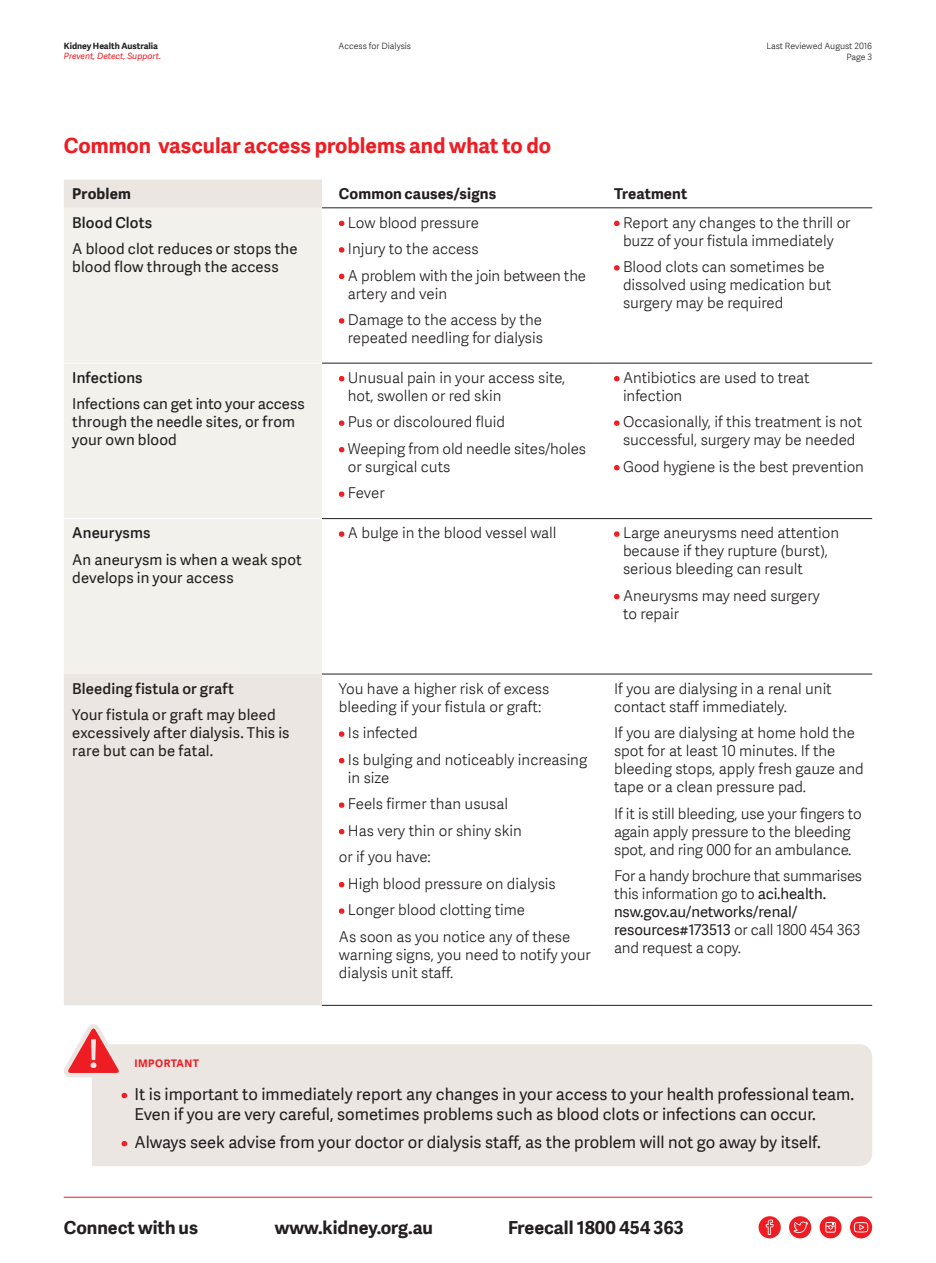
<style>
.page{position:relative;width:936px;height:1263px;background:#fff}
.page>*{position:absolute;margin:0;border:0;box-sizing:border-box;transform-origin:0 0}
.t1{font:700 21px "Adelle Sans";color:#ee1d23}
.t2{font:700 18px "Adelle Sans";color:#231f20}
.t3{font:16.5px/19.8px "Adelle Sans";color:#231f20}
.t4{font:300 15px/18px "Adelle Sans";color:#231f20}
.HEADER_2{font:15px/18px "Adelle Sans";letter-spacing:.005em;color:#231f20}
.t5{font:300 15px/18px "Adelle Sans";letter-spacing:-.02em;color:#231f20}
.HEADER_2-2{font:600 15px "Adelle Sans";letter-spacing:.005em;color:#231f20}
.HEADER_2-3{font:700 15px "Adelle Sans";letter-spacing:.01em;color:#231f20}
.t6{font:700 10.5px "Adelle Sans";letter-spacing:.05em;color:#ee1d23}
.t7{font:300 8.7px/10.5px "Adelle Sans";color:#231f20;text-align:right}
.t8{font:italic 8.7px "Adelle Sans";color:#ee1d23}
.t9{font:700 8.7px "Adelle Sans";color:#231f20}
.s1{color:#ee1d23}
.s2{font-weight:400}
.s3{font-weight:300;font-size:15px;color:#ee1d23}
</style>
<div class="page">
<hr style="left:64px;top:1197px;width:808px;height:1px;background:#ee1d23">
<div style="left:758px;top:1216px;width:22px;height:22px;background:#ee1d23;border-radius:50%"></div>
<svg style="left:765px;top:1219px;width:8px;height:16px"></svg>
<div style="left:789px;top:1216px;width:22px;height:22px;background:#ee1d23;border-radius:50%"></div>
<svg style="left:793px;top:1221px;width:14px;height:12px"></svg>
<svg style="left:819px;top:1216px;width:22px;height:22px"></svg>
<svg style="left:825px;top:1222px;width:10px;height:10px"></svg>
<svg style="left:849px;top:1216px;width:23px;height:22px"></svg>
<svg style="left:853px;top:1222px;width:15px;height:10px"></svg>
<div style="left:64px;top:180px;width:258px;height:825px;background:#ebe6e1"></div>
<div style="left:64px;top:208px;width:258px;height:466px;background:#f2f1ec"></div>
<hr style="left:64px;top:363px;width:258px;height:1px;background:#fff">
<hr style="left:64px;top:518px;width:258px;height:1px;background:#fff">
<hr style="left:322px;top:207px;width:275px;height:1px;background:#231f20">
<hr style="left:597px;top:207px;width:275px;height:1px;background:#231f20">
<hr style="left:322px;top:363px;width:275px;height:1px;background:#231f20">
<hr style="left:597px;top:363px;width:275px;height:1px;background:#231f20">
<hr style="left:322px;top:518px;width:275px;height:1px;background:#231f20">
<hr style="left:597px;top:518px;width:275px;height:1px;background:#231f20">
<hr style="left:322px;top:674px;width:275px;height:1px;background:#231f20">
<hr style="left:597px;top:674px;width:275px;height:1px;background:#231f20">
<hr style="left:322px;top:1005px;width:275px;height:1px;background:#231f20">
<hr style="left:597px;top:1005px;width:275px;height:1px;background:#231f20">
<svg style="left:339px;top:220px;width:6px;height:6px"></svg>
<svg style="left:339px;top:247px;width:6px;height:6px"></svg>
<svg style="left:339px;top:273px;width:6px;height:7px"></svg>
<svg style="left:339px;top:318px;width:6px;height:6px"></svg>
<svg style="left:614px;top:220px;width:6px;height:6px"></svg>
<svg style="left:614px;top:265px;width:6px;height:6px"></svg>
<svg style="left:339px;top:376px;width:6px;height:6px"></svg>
<svg style="left:339px;top:420px;width:6px;height:6px"></svg>
<svg style="left:339px;top:447px;width:6px;height:6px"></svg>
<svg style="left:339px;top:491px;width:6px;height:6px"></svg>
<svg style="left:614px;top:376px;width:6px;height:6px"></svg>
<svg style="left:614px;top:420px;width:6px;height:6px"></svg>
<svg style="left:614px;top:465px;width:6px;height:6px"></svg>
<svg style="left:339px;top:531px;width:6px;height:6px"></svg>
<svg style="left:614px;top:531px;width:6px;height:6px"></svg>
<svg style="left:614px;top:594px;width:6px;height:6px"></svg>
<svg style="left:339px;top:731px;width:6px;height:6px"></svg>
<svg style="left:339px;top:758px;width:6px;height:6px"></svg>
<svg style="left:339px;top:802px;width:6px;height:6px"></svg>
<svg style="left:339px;top:829px;width:6px;height:6px"></svg>
<svg style="left:339px;top:882px;width:6px;height:6px"></svg>
<svg style="left:339px;top:908px;width:6px;height:6px"></svg>
<div style="left:92px;top:1044px;width:780px;height:122px;background:#ebe6e1"></div>
<svg style="left:120px;top:1092px;width:8px;height:7px"></svg>
<svg style="left:120px;top:1140px;width:8px;height:7px"></svg>
<svg style="left:64px;top:1024px;width:60px;height:53px"></svg>
<p class="t9" style="left:64px;top:41px;width:96px">Kidney Health Australia</p>
<p class="t8" style="left:64px;top:52px;width:99px">Prevent, Detect, Support.</p>
<p class="t7" style="left:338px;top:41px;width:74px">Access for Dialysis</p>
<p class="t7" style="left:766px;top:41px;width:107px">Last Reviewed August 2016<br>Page 3</p>
<p class="t1" style="left:64px;top:133px;width:489px">Common vascular access problems and what to do</p>
<p class="HEADER_2-3" style="left:72px;top:185px;width:60px">Problem</p>
<p class="HEADER_2-3" style="left:339px;top:185px;width:159px">Common causes/signs</p>
<p class="HEADER_2-3" style="left:614px;top:185px;width:75px">Treatment</p>
<p class="HEADER_2-2" style="left:72px;top:214px;width:81px">Blood Clots</p>
<p class="HEADER_2" style="left:72px;top:240px;width:227px">A blood clot reduces or stops the blood flow through the access</p>
<p class="t4" style="left:339px;top:213px;width:141px"><span class="s1">•</span> Low blood pressure</p>
<p class="t4" style="left:339px;top:240px;width:141px"><span class="s1">•</span> Injury to the access</p>
<p class="t4" style="left:348px;top:266px;width:240px;text-indent:-9px"><span class="s1">•</span> A problem with the join between the artery and vein</p>
<p class="t4" style="left:339px;top:311px;width:205px;text-align:center"><span class="s1">•</span> Damage to the access by the repeated needling for dialysis</p>
<p class="t4" style="left:614px;top:213px;width:238px;text-align:center"><span class="s1">•</span> Report any changes to the thrill or buzz of your fistula immediately</p>
<p class="t4" style="left:623px;top:258px;width:210px;text-indent:-9px"><span class="s1">•</span> Blood clots can sometimes be dissolved using medication but surgery may be required</p>
<p class="HEADER_2-2" style="left:72px;top:369px;width:72px">Infections</p>
<p class="HEADER_2" style="left:72px;top:395px;width:234px">Infections can get into your access through the needle sites, or from your own blood</p>
<p class="t4" style="left:348px;top:369px;width:219px;text-indent:-9px"><span class="s1">•</span> Unusual pain in your access site, hot, swollen or red skin</p>
<p class="t4" style="left:339px;top:413px;width:167px"><span class="s1">•</span> Pus or discoloured fluid</p>
<p class="t4" style="left:348px;top:440px;width:240px;text-indent:-9px"><span class="s1">•</span> Weeping from old needle sites/holes or surgical cuts</p>
<p class="t4" style="left:339px;top:484px;width:47px"><span class="s1">•</span> Fever</p>
<p class="t4" style="left:623px;top:369px;width:188px;text-indent:-9px"><span class="s1">•</span> Antibiotics are used to treat infection</p>
<p class="t4" style="left:614px;top:413px;width:250px;text-align:center"><span class="s1">•</span> Occasionally, if this treatment is not successful, surgery may be needed</p>
<p class="t4" style="left:614px;top:458px;width:251px"><span class="s1">•</span> Good hygiene is the best prevention</p>
<p class="HEADER_2-2" style="left:72px;top:525px;width:80px">Aneurysms</p>
<p class="HEADER_2" style="left:72px;top:551px;width:231px">An aneurysm is when a weak spot develops in your access</p>
<p class="t4" style="left:339px;top:524px;width:219px"><span class="s1">•</span> A bulge in the blood vessel wall</p>
<p class="t4" style="left:623px;top:524px;width:218px;text-indent:-9px"><span class="s1">•</span> Large aneurysms need attention because if they rupture (burst), serious bleeding can result</p>
<p class="t4" style="left:623px;top:587px;width:198px;text-indent:-9px"><span class="s1">•</span> Aneurysms may need surgery to repair</p>
<p class="HEADER_2-2" style="left:72px;top:680px;width:163px">Bleeding fistula or graft</p>
<p class="HEADER_2" style="left:72px;top:706px;width:219px">Your fistula or graft may bleed excessively after dialysis. This is rare but can be fatal.</p>
<p class="t4" style="left:339px;top:680px;width:212px">You have a higher risk of excess bleeding if your fistula or graft:</p>
<p class="t4" style="left:339px;top:724px;width:80px"><span class="s1">•</span> Is infected</p>
<p class="t4" style="left:348px;top:751px;width:241px;text-indent:-9px"><span class="s1">•</span> Is bulging and noticeably increasing in size</p>
<p class="t4" style="left:339px;top:795px;width:171px"><span class="s1">•</span> Feels firmer than ususal</p>
<p class="t4" style="left:339px;top:822px;width:184px"><span class="s1">•</span> Has very thin or shiny skin</p>
<p class="t4" style="left:339px;top:848px;width:93px">or if you have:</p>
<p class="t4" style="left:339px;top:875px;width:218px"><span class="s1">•</span> High blood pressure on dialysis</p>
<p class="t4" style="left:339px;top:901px;width:188px"><span class="s1">•</span> Longer blood clotting time</p>
<p class="t4" style="left:339px;top:928px;width:253px">As soon as you notice any of these warning signs, you need to notify your dialysis unit staff.</p>
<p class="t4" style="left:614px;top:680px;width:219px">If you are dialysing in a renal unit contact staff immediately.</p>
<p class="t4" style="left:614px;top:724px;width:251px">If you are dialysing at home hold the spot for at least 10 minutes. If the bleeding stops, apply fresh gauze and tape or a clean pressure pad.</p>
<p class="t4" style="left:614px;top:805px;width:249px">If it is still bleeding, use your fingers to again apply pressure to the bleeding spot, and ring 000 for an ambulance.</p>
<p class="t5" style="left:614px;top:867px;width:249px">For a handy brochure that summarises this information go to <span class="s2">aci.health. nsw.gov.au/networks/renal/ resources#173513</span> or call 1800 454 363 and request a copy.</p>
<p class="t6" style="left:134px;top:1057px;width:66px">IMPORTANT</p>
<p class="t3" style="left:134px;top:1084px;width:721px;text-indent:-13px"><span class="s3">•</span> It is important to immediately report any changes in your access to your health professional team.<br>Even if you are very careful, sometimes problems such as blood clots or infections can occur.</p>
<p class="t3" style="left:122px;top:1132px;width:700px"><span class="s3">•</span> Always seek advise from your doctor or dialysis staff, as the problem will not go away by itself.</p>
<p class="t2" style="left:64px;top:1217px;width:136px">Connect with us</p>
<p class="t2" style="left:275px;top:1217px;width:160px">www.kidney.org.au</p>
<p class="t2" style="left:508px;top:1217px;width:177px">Freecall 1800 454 363</p>
</div>
